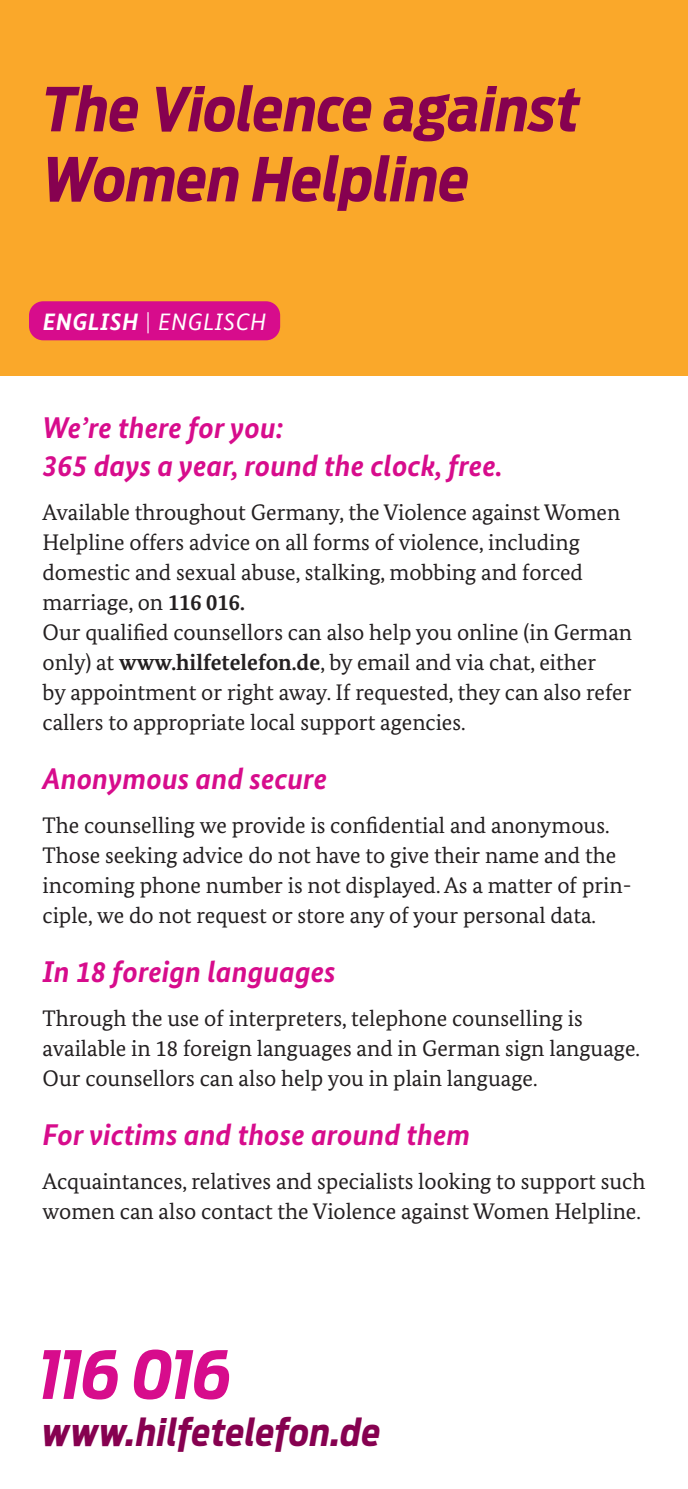
<style>
.page{position:relative;width:688px;height:1489px;background:#fff}
.page>*{position:absolute;margin:0;border:0;box-sizing:border-box;transform-origin:0 0}
.t1{font:italic 700 60px/70px "Antenna Condensed";color:#860150}
.t2{font:italic 700 37px "Antenna Condensed";letter-spacing:.015em;color:#860150}
.t3{font:italic 700 30px/37.5px "Bundes Sans";color:#d70c8c}
.t4{font:italic 23.75px "Bundes Sans";letter-spacing:.02em;color:#fff}
.t5{font:22.5px/30px "Bundes Serif";color:#231f20}
.s1{font-weight:700}
.s2{font-weight:300;font-style:normal}
</style>
<div class="page">
<div style="left:0;top:0;width:687px;height:376px;background:#faa82a"></div>
<div style="left:29px;top:301px;width:251px;height:39px;background:#d70c8c;border-radius:14px"></div>
<svg style="left:43px;top:1349px;width:186px;height:50px"></svg>
<h2 class="t1" style="left:43px;top:74px;width:539px">The Violence against<br>Women Helpline</h2>
<p class="t4" style="left:43px;top:307px;width:225px"><span class="s1">ENGLISH</span> <span class="s2">|</span> ENGLISCH</p>
<p class="t3" style="left:43px;top:408px;width:461px">We’re there for you:<br>365 days a year, round the clock, free.</p>
<p class="t5" style="left:43px;top:497px;width:579px">Available throughout Germany, the Violence against Women Helpline offers advice on all forms of violence, including domestic and sexual abuse, stalking, mobbing and forced marriage, on <span class="s1">116 016.</span></p>
<p class="t5" style="left:43px;top:617px;width:591px">Our qualified counsellors can also help you online (in German only) at <span class="s1">www.hilfetelefon.de</span>, by email and via chat, either<br>by appointment or right away. If requested, they can also refer callers to appropriate local support agencies.</p>
<p class="t3" style="left:43px;top:759px;width:286px">Anonymous and secure</p>
<p class="t5" style="left:43px;top:809px;width:590px">The counselling we provide is confidential and anonymous.<br>Those seeking advice do not have to give their name and the incoming phone number is not displayed. As a matter of prin&shy;ciple, we do not request or store any of your personal data.</p>
<p class="t3" style="left:43px;top:952px;width:294px">In 18 foreign languages</p>
<p class="t5" style="left:43px;top:1002px;width:599px">Through the use of interpreters, telephone counselling is available in 18 foreign languages and in German sign language.<br>Our counsellors can also help you in plain language.</p>
<p class="t3" style="left:43px;top:1115px;width:429px">For victims and those around them</p>
<p class="t5" style="left:43px;top:1165px;width:604px">Acquaintances, relatives and specialists looking to support such women can also contact the Violence against Women Helpline.</p>
<p class="t2" style="left:43px;top:1407px;width:339px">www.hilfetelefon.de</p>
</div>
